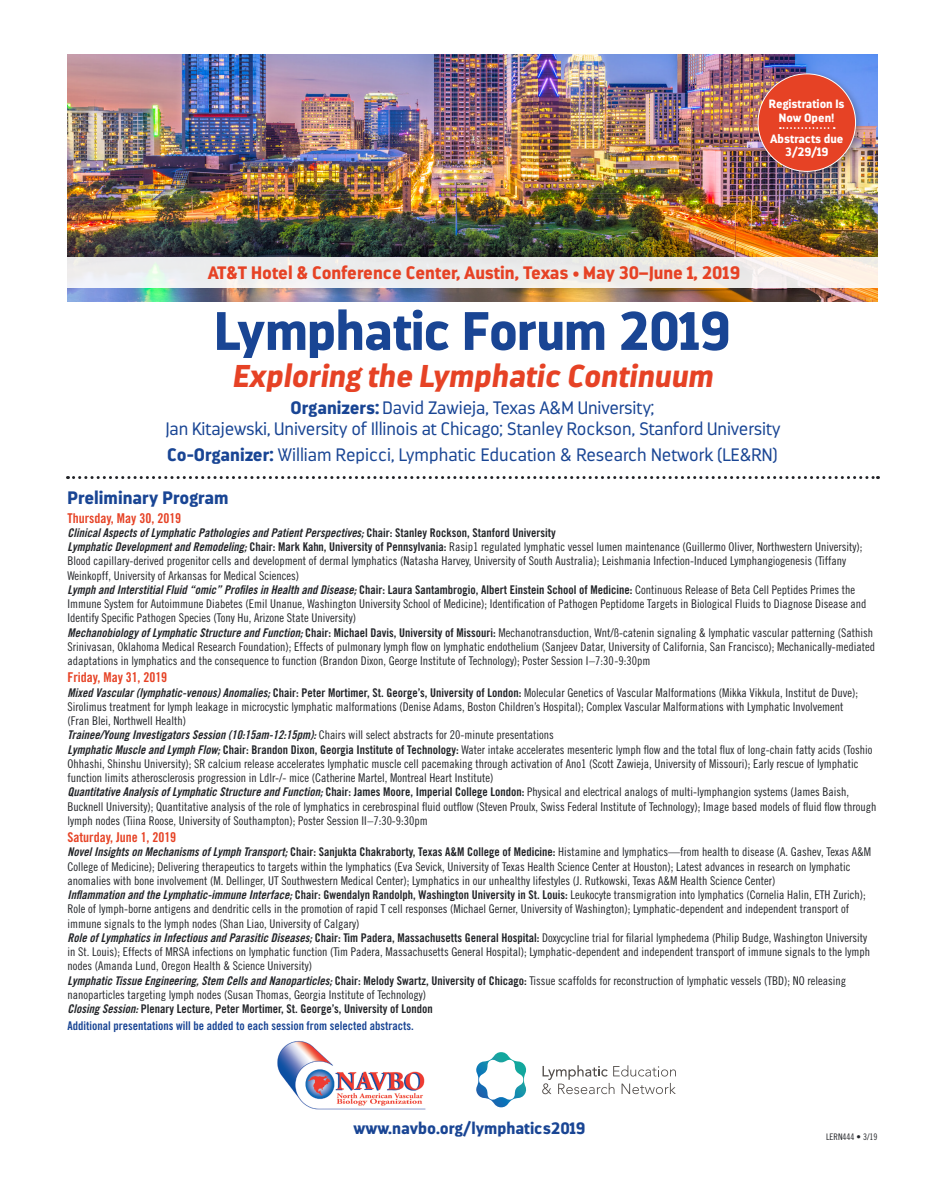
<style>
.page{position:relative;width:945px;height:1188px;background:#fff}
.page>*{position:absolute;margin:0;border:0;box-sizing:border-box;transform-origin:0 0}
.t1{font:700 54px "Darwin Office";letter-spacing:-.02em;color:#194594}
.t2{font:italic 700 31.5px "Darwin Office";color:#e64225}
.t3{font:18px/21px "Darwin Office";color:#194594;text-align:center}
.t4{font:700 18px "Darwin Office";color:#e64225}
.t5{font:700 18px "Darwin Office";color:#194594}
.t6{font:700 16.5px "Darwin Office";color:#194594}
.t7{font:13.5px "Trade Gothic LT Std Bd Cn 20";color:#e64225}
.Program_Copy{font:12px/14.2px "Trade Gothic LT Std Cn 18";color:#222428}
.Program_Copy-2{font:12px "Trade Gothic LT Std Bd Cn 20 Obl";color:#222428}
.Program_Copy-3{font:12px "Trade Gothic LT Std Bd Cn 20";color:#222428}
.Program_Copy-4{font:12px "Trade Gothic LT Std Bd Cn 20";color:#194594}
.t8{font:700 12px/13.5px "Darwin Office";color:#fff;text-align:center}
.t9{font:9px "Trade Gothic LT Std Cn 18";color:#222428}
.s1{font-size:15px}
.s2{font-weight:700}
.s3{font-family:"Trade Gothic LT Std Bd Cn 20"}
.s4{font-family:"Trade Gothic LT Std Bd Cn 20 Obl"}
.s5{font-family:"Trade Gothic LT Std Cn 18"}
</style>
<div class="page">
<svg style="left:476px;top:1052px;width:51px;height:55px"></svg>
<svg style="left:542px;top:1065px;width:134px;height:29px"></svg>
<img style="left:277px;top:1041px;width:149px;height:69px">
<svg style="left:68px;top:476px;width:811px;height:3px"></svg>
<img style="left:68px;top:54px;width:810px;height:248px">
<div style="left:754px;top:70px;width:111px;height:111px;background:#231f20;opacity:.3"></div>
<div style="left:758px;top:74px;width:98px;height:97px;background:#e64225;border-radius:50%"></div>
<svg style="left:780px;top:127px;width:55px;height:2px"></svg>
<svg style="left:67px;top:257px;width:811px;height:30px;background:#eeedeb"></svg>
<p class="t8" style="left:769px;top:97px;width:77px">Registration Is<br>Now Open!</p>
<p class="t8" style="left:770px;top:132px;width:75px">Abstracts due<br>3/29/19</p>
<p class="t4" style="left:208px;top:261px;width:534px">AT&amp;T Hotel &amp; Conference Center, Austin, Texas <span class="s1">•</span> May 30–June 1, 2019</p>
<p class="t1" style="left:214px;top:298px;width:518px">Lymphatic Forum 2019</p>
<p class="t2" style="left:232px;top:357px;width:482px">Exploring the Lymphatic Continuum</p>
<p class="t3" style="left:164px;top:398px;width:618px"><span class="s2">Organizers:</span> David Zawieja, Texas A&amp;M University;<br>Jan Kitajewski, University of Illinois at Chicago; Stanley Rockson, Stanford University</p>
<p class="t3" style="left:167px;top:444px;width:612px"><span class="s2">Co-Organizer:</span> William Repicci, Lymphatic Education &amp; Research Network (LE&amp;RN)</p>
<p class="t5" style="left:68px;top:486px;width:162px">Preliminary Program</p>
<p class="t7" style="left:68px;top:510px;width:115px">Thursday, May 30, 2019</p>
<p class="Program_Copy-2" style="left:68px;top:525px;width:490px">Clinical Aspects of Lymphatic Pathologies and Patient Perspectives; <span class="s3">Chair: Stanley Rockson, Stanford University</span></p>
<p class="Program_Copy" style="left:68px;top:540px;width:796px"><span class="s4">Lymphatic Development and Remodeling;</span> <span class="s3">Chair: Mark Kahn, University of Pennsylvania:</span> Rasip1 regulated lymphatic vessel lumen maintenance (Guillermo Oliver, Northwestern University);<br>Blood capillary-derived progenitor cells and development of dermal lymphatics (Natasha Harvey, University of South Australia); Leishmania Infection-Induced Lymphangiogenesis (Tiffany<br>Weinkopff, University of Arkansas for Medical Sciences)</p>
<p class="Program_Copy" style="left:68px;top:582px;width:800px"><span class="s4">Lymph and Interstitial Fluid “omic” Profiles in Health and Disease;</span> <span class="s3">Chair: Laura Santambrogio, Albert Einstein School of Medicine:</span> Continuous Release of Beta Cell Peptides Primes the<br>Immune System for Autoimmune Diabetes (Emil Unanue, Washington University School of Medicine); Identification of Pathogen Peptidome Targets in Biological Fluids to Diagnose Disease and<br>Identify Specific Pathogen Species (Tony Hu, Arizone State University)</p>
<p class="Program_Copy" style="left:68px;top:625px;width:809px"><span class="s4">Mechanobiology of Lymphatic Structure and Function;</span> <span class="s3">Chair: Michael Davis, University of Missouri:</span> Mechanotransduction, Wnt/ß-catenin signaling &amp; lymphatic vascular patterning (Sathish<br>Srinivasan, Oklahoma Medical Research Foundation); Effects of pulmonary lymph flow on lymphatic endothelium (Sanjeev Datar, University of California, San Francisco); Mechanically-mediated adaptations in lymphatics and the consequence to function (Brandon Dixon, George Institute of Technology); Poster Session I–7:30-9:30pm</p>
<p class="t7" style="left:68px;top:669px;width:101px">Friday, May 31, 2019</p>
<p class="Program_Copy" style="left:68px;top:685px;width:792px"><span class="s4">Mixed Vascular (lymphatic-venous) Anomalies;</span> <span class="s3">Chair: Peter Mortimer, St. George’s, University of London:</span> Molecular Genetics of Vascular Malformations (Mikka Vikkula, Institut de Duve);<br>Sirolimus treatment for lymph leakage in microcystic lymphatic malformations (Denise Adams, Boston Children’s Hospital); Complex Vascular Malformations with Lymphatic Involvement (Fran Blei, Northwell Health)</p>
<p class="Program_Copy-2" style="left:68px;top:728px;width:488px">Trainee/Young Investigators Session (10:15am-12:15pm): <span class="s5">Chairs will select abstracts for 20-minute presentations</span></p>
<p class="Program_Copy" style="left:68px;top:742px;width:806px"><span class="s4">Lymphatic Muscle and Lymph Flow;</span> <span class="s3">Chair: Brandon Dixon, Georgia Institute of Technology:</span> Water intake accelerates mesenteric lymph flow and the total flux of long-chain fatty acids (Toshio<br>Ohhashi, Shinshu University); SR calcium release accelerates lymphatic muscle cell pacemaking through activation of Ano1 (Scott Zawieja, University of Missouri); Early rescue of lymphatic function limits atherosclerosis progression in Ldlr-/- mice (Catherine Martel, Montreal Heart Institute)</p>
<p class="Program_Copy" style="left:68px;top:785px;width:811px"><span class="s4">Quantitative Analysis of Lymphatic Structure and Function;</span> <span class="s3">Chair: James Moore, Imperial College London:</span> Physical and electrical analogs of multi-lymphangion systems (James Baish,<br>Bucknell University); Quantitative analysis of the role of lymphatics in cerebrospinal fluid outflow (Steven Proulx, Swiss Federal Institute of Technology); Image based models of fluid flow through lymph nodes (Tiina Roose, University of Southampton); Poster Session II–7:30-9:30pm</p>
<p class="t7" style="left:68px;top:829px;width:110px">Saturday, June 1, 2019</p>
<p class="Program_Copy" style="left:68px;top:845px;width:805px"><span class="s4">Novel Insights on Mechanisms of Lymph Transport;</span> <span class="s3">Chair: Sanjukta Chakraborty, Texas A&amp;M College of Medicine:</span> Histamine and lymphatics—from health to disease (A. Gashev, Texas A&amp;M<br>College of Medicine); Delivering therapeutics to targets within the lymphatics (Eva Sevick, University of Texas Health Science Center at Houston); Latest advances in research on lymphatic anomalies with bone involvement (M. Dellinger, UT Southwestern Medical Center); Lymphatics in our unhealthy lifestyles (J. Rutkowski, Texas A&amp;M Health Science Center)</p>
<p class="Program_Copy" style="left:68px;top:888px;width:800px"><span class="s4">Inflammation and the Lymphatic-immune Interface;</span> <span class="s3">Chair: Gwendalyn Randolph, Washington University in St. Louis:</span> Leukocyte transmigration into lymphatics (Cornelia Halin, ETH Zurich);<br>Role of lymph-borne antigens and dendritic cells in the promotion of rapid T cell responses (Michael Gerner, University of Washington); Lymphatic-dependent and independent transport of immune signals to the lymph nodes (Shan Liao, University of Calgary)</p>
<p class="Program_Copy" style="left:68px;top:930px;width:804px"><span class="s4">Role of Lymphatics in Infectious and Parasitic Diseases;</span> <span class="s3">Chair: Tim Padera, Massachusetts General Hospital:</span> Doxycycline trial for filarial lymphedema (Philip Budge, Washington University in St. Louis); Effects of MRSA infections on lymphatic function (Tim Padera, Massachusetts General Hospital); Lymphatic-dependent and independent transport of immune signals to the lymph nodes (Amanda Lund, Oregon Health &amp; Science University)</p>
<p class="Program_Copy" style="left:68px;top:973px;width:780px"><span class="s4">Lymphatic Tissue Engineering, Stem Cells and Nanoparticles;</span> <span class="s3">Chair: Melody Swartz, University of Chicago:</span> Tissue scaffolds for reconstruction of lymphatic vessels (TBD); NO releasing nanoparticles targeting lymph nodes (Susan Thomas, Georgia Institute of Technology)</p>
<p class="Program_Copy-3" style="left:68px;top:1002px;width:367px"><span class="s4">Closing Session:</span> Plenary Lecture, Peter Mortimer, St. George’s, University of London</p>
<p class="Program_Copy-4" style="left:68px;top:1019px;width:348px">Additional presentations will be added to each session from selected abstracts.</p>
<p class="t6" style="left:354px;top:1118px;width:233px">www.navbo.org/lymphatics2019</p>
<p class="t9" style="left:826px;top:1132px;width:53px">LERN444 • 3/19</p>
</div>
